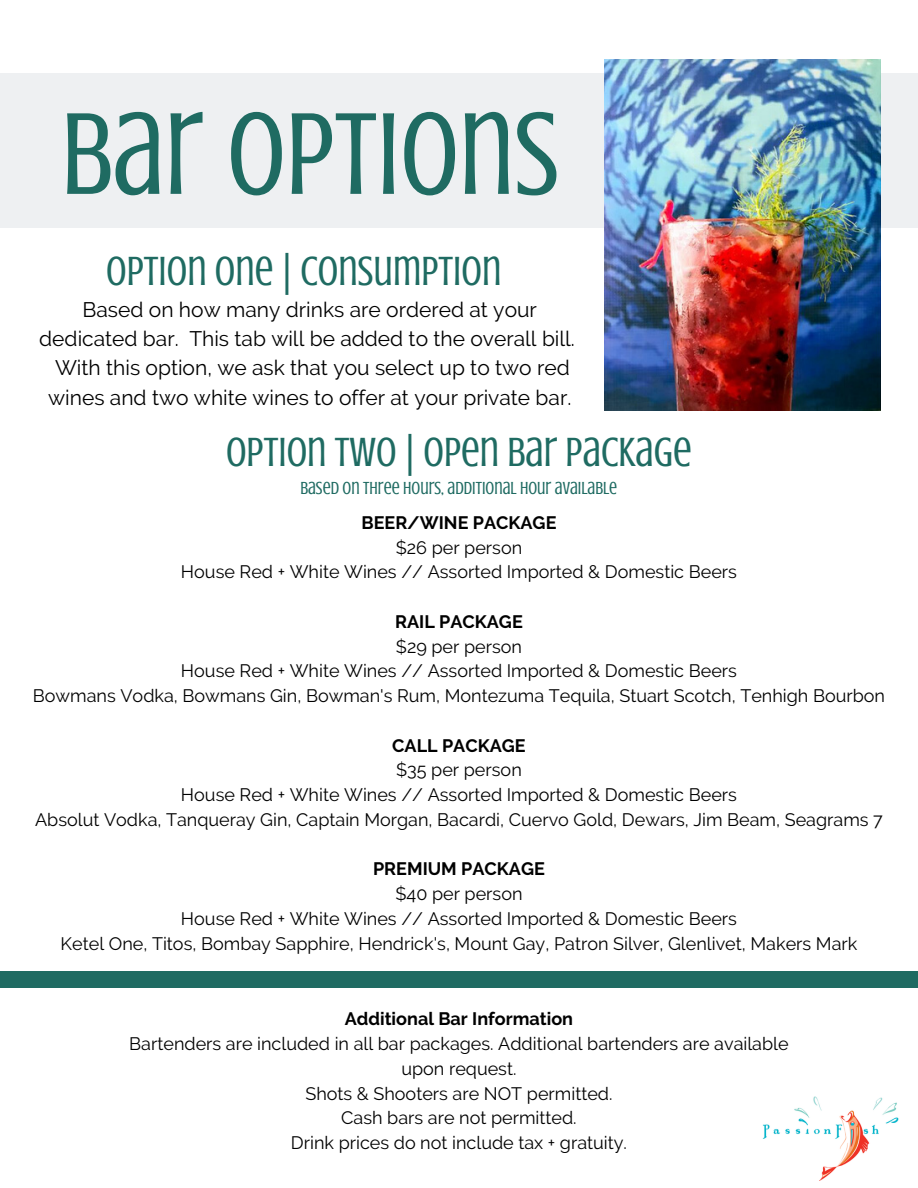
<style>
.page{position:relative;width:918px;height:1188px;background:#fff}
.page>*{position:absolute;margin:0;border:0;box-sizing:border-box;transform-origin:0 0}
.t1{font:120px "Crushed";color:#1f6b62}
.t2{font:42px "Crushed";color:#1f6b62}
.t3{font:21px/29.2px "Raleway";color:#000;text-align:center}
.t4{font:18px/24.8px "Raleway";color:#000;text-align:center}
.t5{font:18px "Crushed";color:#1f6b62}
.t6{font:700 18px "Raleway";color:#000}
.s1{font-weight:700}
</style>
<div class="page">
<div style="left:0;top:73px;width:918px;height:154px;background:#eef0f2"></div>
<img style="left:763px;top:1096px;width:136px;height:85px">
<div style="left:0;top:971px;width:918px;height:16px;background:#1f6b62"></div>
<img style="left:604px;top:60px;width:277px;height:351px">
<h1 class="t1" style="left:61px;top:87px;width:500px">BAR OPTIONS</h1>
<h1 class="t2" style="left:106px;top:247px;width:397px">OPTION ONE | CONSUMPTION</h1>
<h1 class="t3" style="left:39px;top:295px;width:537px">Based on how many drinks are ordered at your dedicated bar. This tab will be added to the overall bill.<br>With this option, we ask that you select up to two red wines and two white wines to offer at your private bar.</h1>
<h1 class="t2" style="left:226px;top:429px;width:467px">OPTION TWO | OPEN BAR PACKAGE</h1>
<p class="t6" style="left:361px;top:512px;width:197px">BEER/WINE PACKAGE</p>
<p class="t4" style="left:181px;top:535px;width:558px">$26 per person<br>House Red + White Wines // Assorted Imported &amp; Domestic Beers</p>
<p class="t4" style="left:395px;top:609px;width:129px;text-align:left"><span class="s1">RAIL PACKAGE </span>$29 per person</p>
<p class="t4" style="left:33px;top:659px;width:854px">House Red + White Wines // Assorted Imported &amp; Domestic Beers<br>Bowmans Vodka, Bowmans Gin, Bowman's Rum, Montezuma Tequila, Stuart Scotch, Tenhigh Bourbon</p>
<p class="t4" style="left:392px;top:733px;width:135px;text-align:left"><span class="s1">CALL PACKAGE </span>$35 per person</p>
<p class="t4" style="left:35px;top:782px;width:849px">House Red + White Wines // Assorted Imported &amp; Domestic Beers<br>Absolut Vodka, Tanqueray Gin, Captain Morgan, Bacardi, Cuervo Gold, Dewars, Jim Beam, Seagrams 7</p>
<p class="t6" style="left:373px;top:858px;width:173px">PREMIUM PACKAGE</p>
<p class="t4" style="left:181px;top:881px;width:558px">$40 per person<br>House Red + White Wines // Assorted Imported &amp; Domestic Beers</p>
<p class="t4" style="left:61px;top:931px;width:798px">Ketel One, Titos, Bombay Sapphire, Hendrick's, Mount Gay, Patron Silver, Glenlivet, Makers Mark</p>
<p class="t5" style="left:300px;top:478px;width:318px">BASED ON THREE HOURS, ADDITIONAL HOUR AVAILABLE</p>
<p class="t4" style="left:129px;top:1007px;width:661px"><span class="s1">Additional Bar Information<br></span>Bartenders are included in all bar packages. Additional bartenders are available</p>
<p class="t4" style="left:305px;top:1056px;width:309px">upon request.<br>Shots &amp; Shooters are NOT permitted.</p>
<p class="t4" style="left:291px;top:1106px;width:338px">Cash bars are not permitted.<br>Drink prices do not include tax + gratuity.</p>
</div>
